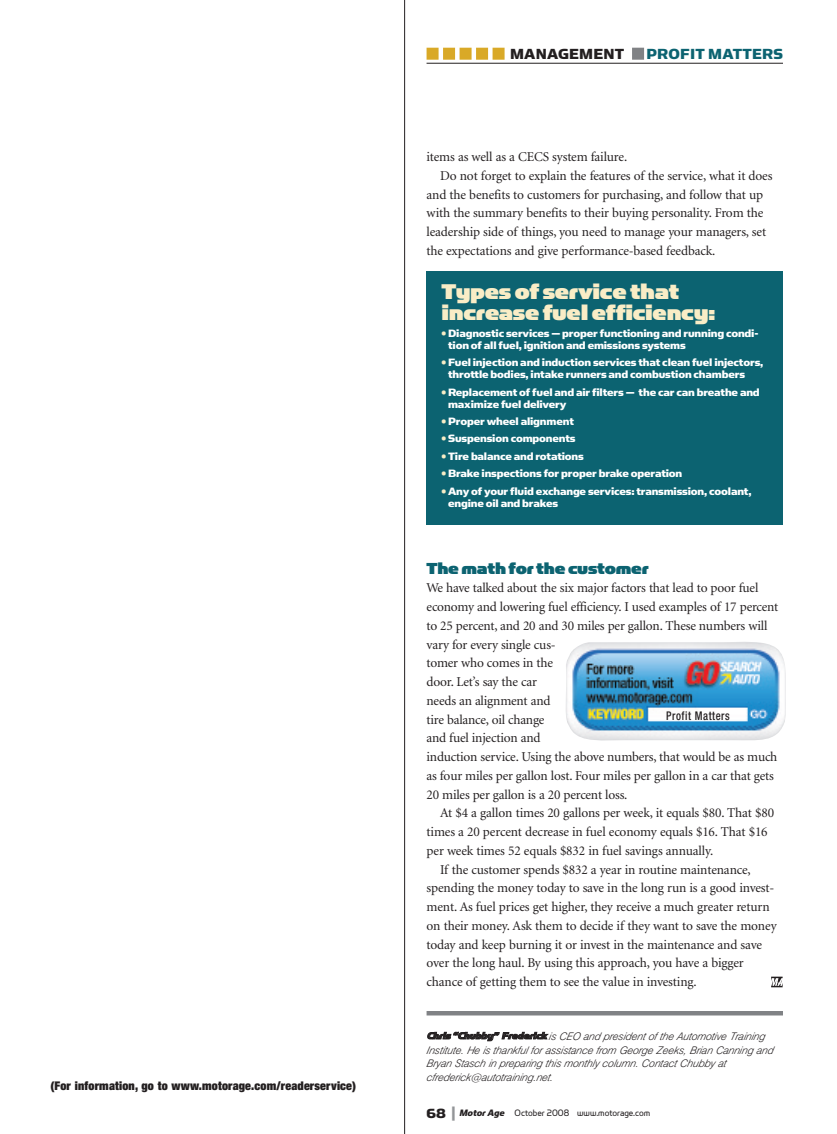
<style>
.page{position:relative;width:837px;height:1134px;background:#fff}
.page>*{position:absolute;margin:0;border:0;box-sizing:border-box;transform-origin:0 0}
.t1{font:24px/21px "Simian Display Gorilla";letter-spacing:-.015em;color:#f9edc6}
.t2{font:18px "Simian Display Gorilla";letter-spacing:-.015em;color:#0c6371}
.t3{font:16.5px "Simian Text Chimpanzee";letter-spacing:.015em;color:#0c6371}
.t4{font:16.5px "Simian Text Chimpanzee";letter-spacing:.015em;color:#231f20}
.t5{font:13.5px/18.8px "Minion";letter-spacing:-.01em;color:#231f20}
.t6{font:12px/12px "Simian Text Chimpanzee";letter-spacing:-.015em;color:#fff}
.t7{font:900 expanded 12px "Helvetica Neue";letter-spacing:.015em;color:#231f20}
.t8{font:500 condensed 12px "Helvetica Neue";letter-spacing:.05em;color:#231f20;scale:.9 1}
.t9{font:italic 300 10.5px/13.5px "Swiss 721 BT";color:#231f20}
.t10{font:10.5px "Simian Display Orangutan";color:#231f20;scale:.9 1}
.s1{color:#f9edc6}
.s2{font-family:"Simian Display Chimpanzee";font-weight:400}
.s3{font-family:"Simian Display Chimpanzee";font-size:15px}
.s4{font-family:"Simian Display Chimpanzee";font-size:15px;color:#939598}
.s5{font-family:"Simian Display Chimpanzee";font-style:italic}
</style>
<div class="page">
<hr style="left:427px;top:63px;width:356px;height:1px;background:#231f20">
<div style="left:443px;top:48px;width:12px;height:12px;background:#d9a927"></div>
<div style="left:427px;top:48px;width:12px;height:12px;background:#d9a927"></div>
<div style="left:460px;top:48px;width:12px;height:12px;background:#d9a927"></div>
<div style="left:476px;top:48px;width:12px;height:12px;background:#d9a927"></div>
<div style="left:493px;top:48px;width:12px;height:12px;background:#d9a927"></div>
<div style="left:632px;top:48px;width:12px;height:12px;background:#808285"></div>
<div style="left:427px;top:1011px;width:356px;height:5px;background:#808285"></div>
<div style="left:427px;top:271px;width:356px;height:254px;background:#0c6371"></div>
<svg style="left:771px;top:977px;width:12px;height:10px"></svg>
<img style="left:566px;top:642px;width:220px;height:99px">
<p class="t7" style="left:50px;top:1081px;width:307px">(For information, go to www.motorage.com/readerservice)</p>
<p class="t4" style="left:510px;top:43px;width:116px">MANAGEMENT</p>
<p class="t3" style="left:646px;top:43px;width:138px">PROFIT MATTERS</p>
<p class="t5" style="left:427px;top:148px;width:202px">items as well as a CECS system failure.</p>
<p class="t5" style="left:440px;top:167px;width:334px">Do not forget to explain the features of the service, what it does</p>
<p class="t5" style="left:427px;top:186px;width:338px">and the benefits to customers for purchasing, and follow that up</p>
<p class="t5" style="left:427px;top:205px;width:338px">with the summary benefits to their buying personality. From the</p>
<p class="t5" style="left:427px;top:223px;width:341px">leadership side of things, you need to manage your managers, set</p>
<p class="t5" style="left:427px;top:242px;width:290px">the expectations and give performance-based feedback.</p>
<h1 class="t1" style="left:442px;top:281px;width:276px">Types of service that increase fuel efficiency:</h1>
<p class="t6" style="left:448px;top:327px;width:312px;text-indent:-7px"><span class="s1">•</span> Diagnostic services — proper functioning and running condi&shy;tion of all fuel, ignition and emissions systems</p>
<p class="t6" style="left:448px;top:356px;width:317px;text-indent:-7px"><span class="s1">•</span> Fuel injection and induction services that clean fuel injectors, throttle bodies, intake runners and combustion chambers</p>
<p class="t6" style="left:448px;top:385px;width:313px;text-indent:-7px"><span class="s1">•</span> Replacement of fuel and air filters — the car can breathe and maximize fuel delivery</p>
<p class="t6" style="left:442px;top:415px;width:134px"><span class="s1">•</span> Proper wheel alignment</p>
<p class="t6" style="left:442px;top:432px;width:136px"><span class="s1">•</span> Suspension components</p>
<p class="t6" style="left:442px;top:450px;width:144px"><span class="s1">•</span> Tire balance and rotations</p>
<p class="t6" style="left:442px;top:467px;width:242px"><span class="s1">•</span> Brake inspections for proper brake operation</p>
<p class="t6" style="left:448px;top:484px;width:305px;text-indent:-7px"><span class="s1">•</span> Any of your fluid exchange services: transmission, coolant, engine oil and brakes</p>
<h2 class="t2" style="left:427px;top:557px;width:224px">The math for the customer</h2>
<p class="t5" style="left:427px;top:580px;width:353px">We have talked about the six major factors that lead to poor fuel economy and lowering fuel efficiency. I used examples of 17 percent to 25 percent, and 20 and 30 miles per gallon. These numbers will vary for every single cus-<br>tomer who comes in the<br>door. Let’s say the car<br>needs an alignment and<br>tire balance, oil change<br>and fuel injection and<br>induction service. Using the above numbers, that would be as much as four miles per gallon lost. Four miles per gallon in a car that gets 20 miles per gallon is a 20 percent loss.</p>
<p class="t5" style="left:440px;top:805px;width:336px">At $4 a gallon times 20 gallons per week, it equals $80. That $80</p>
<p class="t5" style="left:427px;top:823px;width:343px">times a 20 percent decrease in fuel economy equals $16. That $16</p>
<p class="t5" style="left:427px;top:842px;width:288px">per week times 52 equals $832 in fuel savings annually.</p>
<p class="t5" style="left:440px;top:861px;width:312px">If the customer spends $832 a year in routine maintenance,</p>
<p class="t5" style="left:427px;top:880px;width:349px">spending the money today to save in the long run is a good invest-</p>
<p class="t5" style="left:427px;top:898px;width:345px">ment. As fuel prices get higher, they receive a much greater return</p>
<p class="t5" style="left:427px;top:917px;width:352px">on their money. Ask them to decide if they want to save the money</p>
<p class="t5" style="left:427px;top:936px;width:337px">today and keep burning it or invest in the maintenance and save</p>
<p class="t5" style="left:427px;top:955px;width:319px">over the long haul. By using this approach, you have a bigger</p>
<p class="t5" style="left:427px;top:973px;width:272px">chance of getting them to see the value in investing.</p>
<p class="t8" style="left:666px;top:711px;width:72px">Profit Matters</p>
<p class="t9" style="left:427px;top:1031px;width:348px"><span class="s2">Chris “Chubby” Frederick</span> is CEO and president of the Automotive Training Institute. He is thankful for assistance from George Zeeks, Brian Canning and Bryan Stasch in p reparing this monthly column. Contact Chubby at cfrederick@autotraining .net.</p>
<p class="t10" style="left:427px;top:1107px;width:250px"><span class="s3">68</span> <span class="s4">|</span> <span class="s5">Motor Age</span> October 2008 www.motorage.com</p>
</div>
